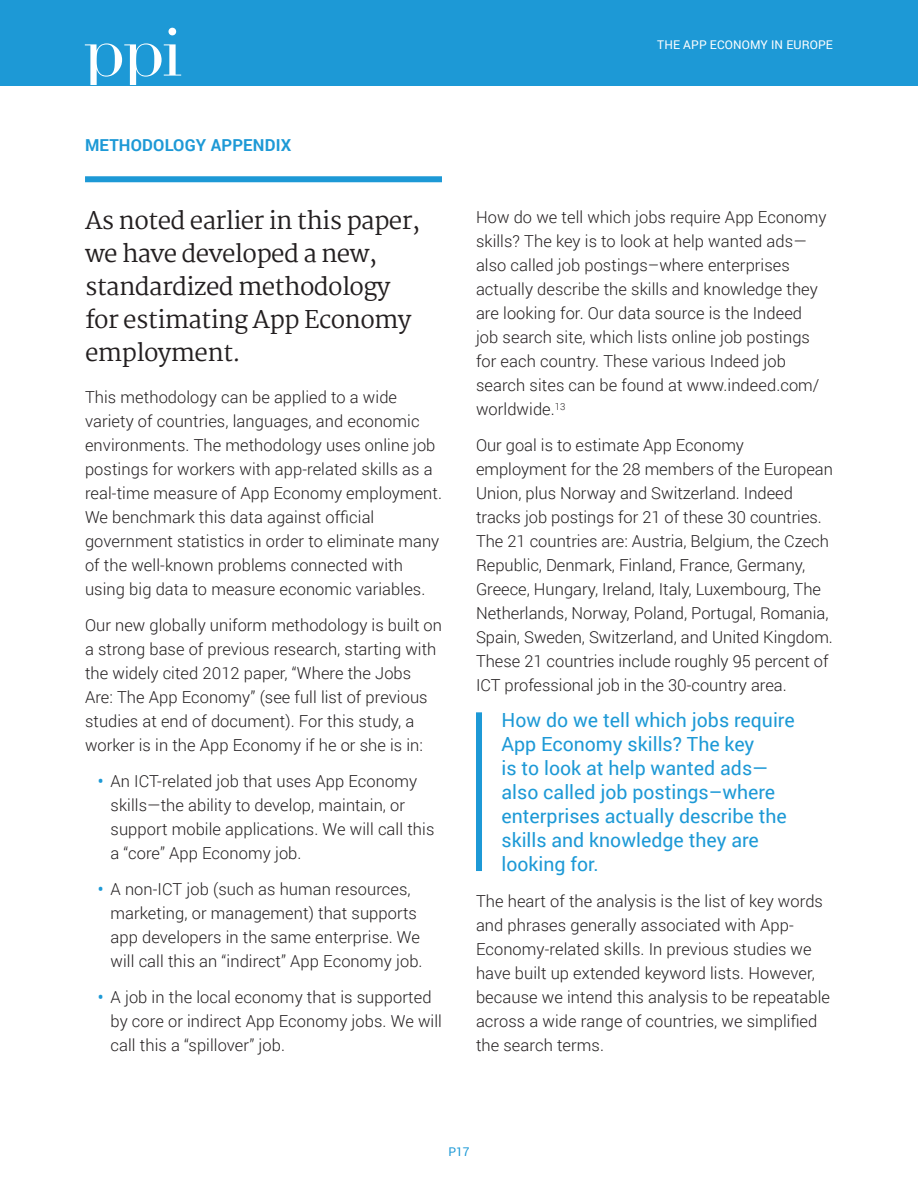
<style>
.page{position:relative;width:918px;height:1188px;background:#fff}
.page>*{position:absolute;margin:0;border:0;box-sizing:border-box;transform-origin:0 0}
.Intro_with_Overline{font:24px/33px "Martel";letter-spacing:-.025em;color:#231f20}
.Quote_-_Roboto{font:19.5px/24px "Roboto";color:#1d99d6}
.Body_Copy{font:300 16.5px/24px "Roboto";letter-spacing:.005em;color:#231f20}
.H2_-_Section_Title{font:700 16.5px "Roboto";letter-spacing:.01em;color:#1d99d6}
.t1{font:12px "Roboto";letter-spacing:.01em;color:#fff}
.t2{font:12px "Roboto";color:#1d99d6}
.s1{font-weight:500;color:#1d99d6}
</style>
<div class="page">
<div style="left:0;top:0;width:918px;height:85px;background:#1d99d6"></div>
<svg style="left:168px;top:28px;width:8px;height:7px"></svg>
<svg style="left:85px;top:43px;width:96px;height:42px"></svg>
<div style="left:85px;top:176px;width:357px;height:6px;background:#1d99d6"></div>
<div style="left:476px;top:712px;width:6px;height:159px;background:#1d99d6"></div>
<p class="t1" style="left:657px;top:36px;width:177px">THE APP ECONOMY IN EUROPE</p>
<p class="H2_-_Section_Title" style="left:85px;top:134px;width:208px">METHODOLOGY APPENDIX</p>
<p class="Intro_with_Overline" style="left:85px;top:204px;width:337px">As noted earlier in this paper, we have developed a new, standardized methodology for estimating App Economy employment.</p>
<p class="Body_Copy" style="left:85px;top:385px;width:358px">This methodology can be applied to a wide variety of countries, languages, and economic environments. The methodology uses online job postings for workers with app-related skills as a real-time measure of App Economy employment.<br>We benchmark this data against official government statistics in order to eliminate many of the well-known problems connected with using big data to measure economic variables.</p>
<p class="Body_Copy" style="left:85px;top:613px;width:359px">Our new globally uniform methodology is built on a strong base of previous research, starting with the widely cited 2012 paper, “Where the Jobs Are: The App Economy” (see full list of previous studies at end of document). For this study, a worker is in the App Economy if he or she is in:</p>
<p class="Body_Copy" style="left:111px;top:769px;width:325px;text-indent:-13px"><span class="s1">•</span> An ICT-related job that uses App Economy skills—the ability to develop, maintain, or support mobile applications. We will call this a “core” App Economy job.</p>
<p class="Body_Copy" style="left:111px;top:877px;width:314px;text-indent:-13px"><span class="s1">•</span> A non-ICT job (such as human resources, marketing, or management) that supports app developers in the same enterprise. We will call this an “indirect” App Economy job.</p>
<p class="Body_Copy" style="left:111px;top:985px;width:333px;text-indent:-13px"><span class="s1">•</span> A job in the local economy that is supported by core or indirect App Economy jobs. We will call this a “spillover” job.</p>
<p class="Body_Copy" style="left:476px;top:205px;width:352px">How do we tell which jobs require App Economy skills? The key is to look at help wanted ads— also called job postings–where enterprises actually describe the skills and knowledge they are looking for. Our data source is the Indeed job search site, which lists online job postings for each country. These various Indeed job search sites can be found at www.indeed.com/ worldwide.<sup>13</sup></p>
<p class="Body_Copy" style="left:476px;top:433px;width:358px">Our goal is to estimate App Economy employment for the 28 members of the European Union, plus Norway and Switzerland. Indeed tracks job postings for 21 of these 30 countries.<br>The 21 countries are: Austria, Belgium, the Czech Republic, Denmark, Finland, France, Germany, Greece, Hungary, Ireland, Italy, Luxembourg, The Netherlands, Norway, Poland, Portugal, Romania, Spain, Sweden, Switzerland, and United Kingdom.<br>These 21 countries include roughly 95 percent of ICT professional job in the 30-country area.</p>
<p class="Quote_-_Roboto" style="left:502px;top:707px;width:295px">How do we tell which jobs require<br>App Economy skills? The key<br>is to look at help wanted ads— also called job postings–where enterprises actually describe the skills and knowledge they are looking for.</p>
<p class="Body_Copy" style="left:476px;top:889px;width:356px">The heart of the analysis is the list of key words and phrases generally associated with App-Economy-related skills. In previous studies we have built up extended keyword lists. However, because we intend this analysis to be repeatable across a wide range of countries, we simplified the search terms.</p>
<p class="t2" style="left:448px;top:1143px;width:23px">P17</p>
</div>
